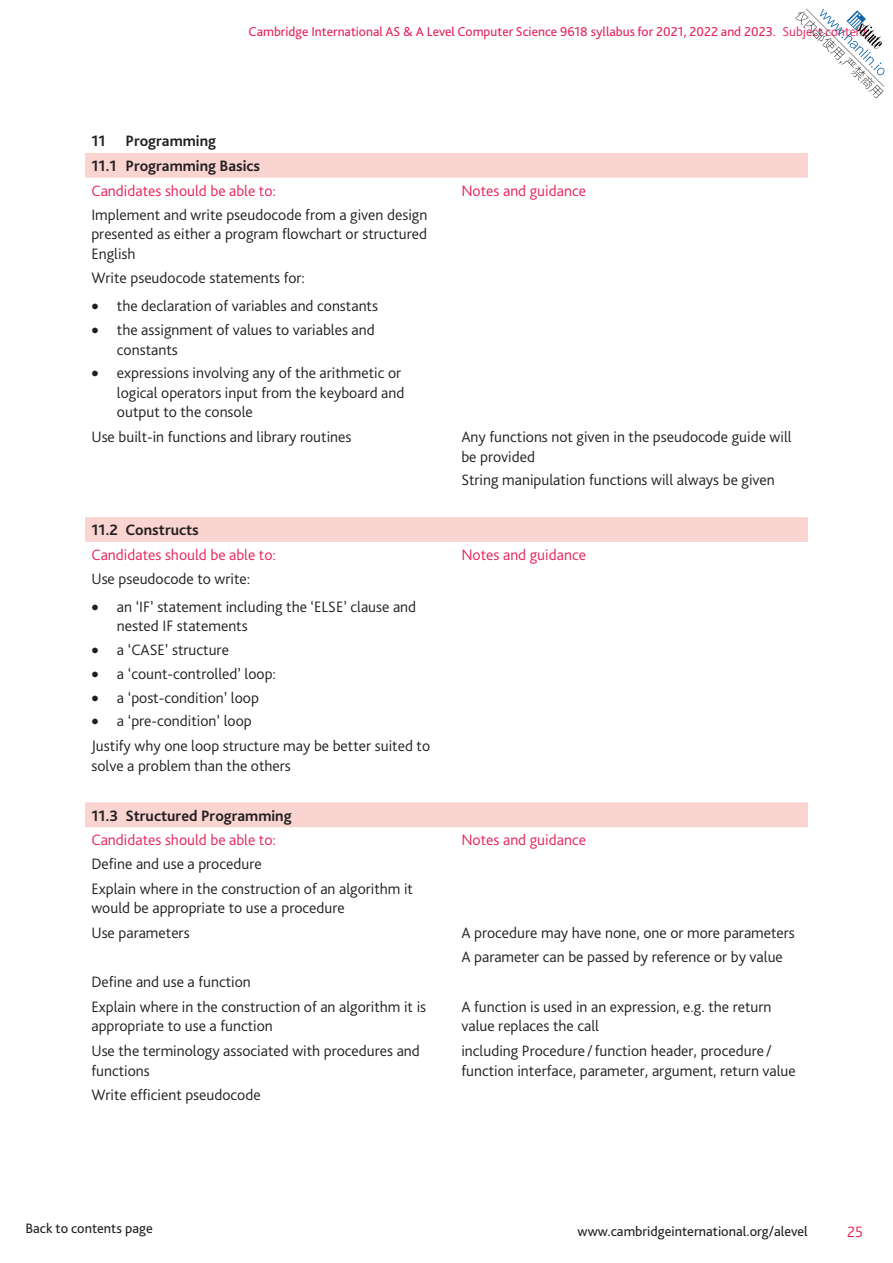
<style>
.page{position:relative;width:893px;height:1263px;background:#fff}
.page>*{position:absolute;margin:0;border:0;box-sizing:border-box;transform-origin:0 0}
.t1{font:300 15.75px/19.5px "Bliss Pro";color:#231f20}
.t2{font:300 15.75px "Bliss Pro";color:#e7225a}
.t3{font:700 15.75px/25.3px "Bliss Pro";color:#231f20}
.t4{font:14.25px "Bliss Pro";color:#231f20}
.t5{font:13.5px "Bliss Pro";color:#e7225a}
.s1{font-weight:300}
</style>
<div class="page">
<svg style="left:85px;top:153px;width:723px;height:674px"></svg>
<svg style="left:795px;top:9px;width:89px;height:89px"></svg>
<p class="t5" style="left:249px;top:23px;width:620px">Cambridge International AS &amp; A Level Computer Science 9618 syllabus for 2021, 2022 and 2023. <span class="s1">Subject content</span></p>
<p class="t3" style="left:91px;top:128px;width:170px;text-indent:34px">Programming<br>11.1 Programming Basics</p>
<p class="t2" style="left:91px;top:181px;width:186px">Candidates should be able to:</p>
<p class="t1" style="left:91px;top:205px;width:337px;text-align:justify">Implement and write pseudocode from a given design presented as either a program flowchart or structured English</p>
<p class="t3" style="left:91px;top:128px;width:16px">11</p>
<p class="t2" style="left:461px;top:181px;width:126px">Notes and guidance</p>
<p class="t1" style="left:91px;top:268px;width:215px">Write pseudocode statements for:</p>
<p class="t1" style="left:91px;top:296px;width:288px">• the declaration of variables and constants</p>
<p class="t1" style="left:117px;top:320px;width:259px;text-indent:-26px">• the assignment of values to variables and constants</p>
<p class="t1" style="left:117px;top:363px;width:289px;text-indent:-26px">• expressions involving any of the arithmetic or logical operators input from the keyboard and output to the console</p>
<p class="t1" style="left:91px;top:427px;width:262px">Use built-in functions and library routines</p>
<p class="t1" style="left:461px;top:427px;width:332px">Any functions not given in the pseudocode guide will be provided</p>
<p class="t1" style="left:461px;top:470px;width:315px">String manipulation functions will always be given</p>
<p class="t3" style="left:91px;top:517px;width:109px">11.2 Constructs</p>
<p class="t2" style="left:91px;top:545px;width:186px">Candidates should be able to:</p>
<p class="t1" style="left:91px;top:569px;width:160px">Use pseudocode to write:</p>
<p class="t1" style="left:117px;top:597px;width:301px;text-indent:-26px">• an ‘IF’ statement including the ‘ELSE’ clause and nested IF statements</p>
<p class="t1" style="left:91px;top:640px;width:139px">• a ‘CASE’ structure</p>
<p class="t1" style="left:91px;top:664px;width:186px">• a ‘count-controlled’ loop:</p>
<p class="t1" style="left:91px;top:688px;width:169px">• a ‘post-condition’ loop</p>
<p class="t1" style="left:91px;top:711px;width:162px">• a ‘pre-condition’ loop</p>
<p class="t2" style="left:461px;top:545px;width:126px">Notes and guidance</p>
<p class="t1" style="left:91px;top:736px;width:340px">Justify why one loop structure may be better suited to solve a problem than the others</p>
<p class="t3" style="left:91px;top:803px;width:202px">11.3 Structured Programming</p>
<p class="t2" style="left:91px;top:830px;width:186px">Candidates should be able to:</p>
<p class="t1" style="left:91px;top:854px;width:172px">Define and use a procedure</p>
<p class="t2" style="left:461px;top:830px;width:126px">Notes and guidance</p>
<p class="t1" style="left:91px;top:879px;width:323px">Explain where in the construction of an algorithm it would be appropriate to use a procedure</p>
<p class="t1" style="left:91px;top:923px;width:100px">Use parameters</p>
<p class="t1" style="left:461px;top:921px;width:335px;line-height:23.7px">A procedure may have none, one or more parameters<br>A parameter can be passed by reference or by value</p>
<p class="t1" style="left:91px;top:969px;width:336px;line-height:25.3px">Define and use a function<br>Explain where in the construction of an algorithm it is</p>
<p class="t1" style="left:91px;top:1016px;width:183px">appropriate to use a function</p>
<p class="t1" style="left:461px;top:997px;width:312px">A function is used in an expression, e.g. the return value replaces the call</p>
<p class="t1" style="left:91px;top:1041px;width:330px">Use the terminology associated with procedures and functions</p>
<p class="t1" style="left:461px;top:1041px;width:336px">including Procedure /function header, procedure / function interface, parameter, argument, return value</p>
<p class="t1" style="left:91px;top:1085px;width:171px">Write efficient pseudocode</p>
<p class="t4" style="left:26px;top:1219px;width:129px">Back to contents page</p>
<p class="t4" style="left:578px;top:1222px;width:232px">www.cambridgeinternational.org/alevel</p>
<p class="t2" style="left:847px;top:1222px;width:17px">25</p>
</div>
